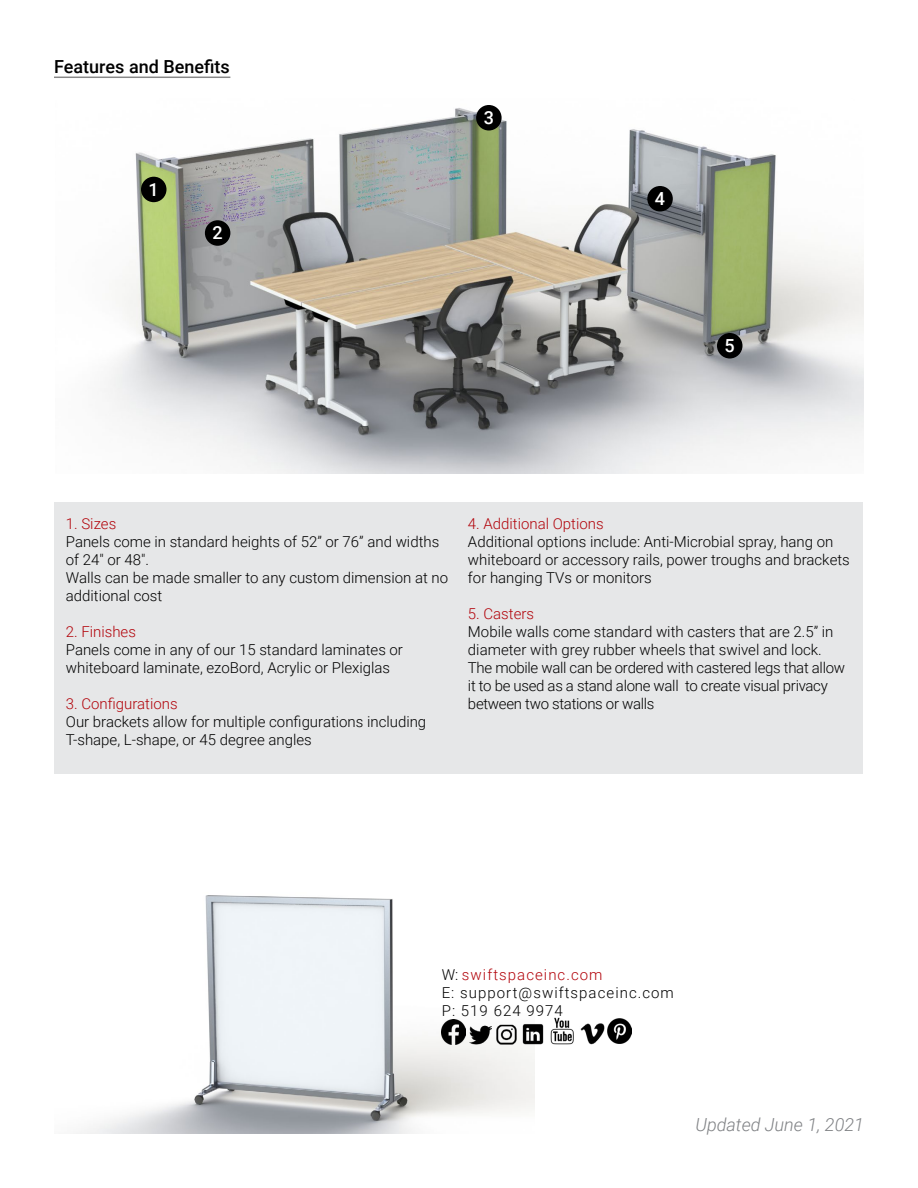
<style>
.page{position:relative;width:918px;height:1188px;background:#fff}
.page>*{position:absolute;margin:0;border:0;box-sizing:border-box;transform-origin:0 0}
.t1{font:500 18px "Roboto";color:#000}
.t2{font:italic 300 18px "Roboto";color:#808285}
.t3{font:500 18px "Roboto";color:#fff}
.t4{font:300 15px/18px "Roboto";color:#000}
.t5{font:300 15px/18px "Roboto";letter-spacing:-.02em;color:#000}
.t6{font:300 15px "Roboto";color:#b2040b}
.t7{font:300 15px/18px "Roboto";letter-spacing:.07em;color:#000}
.s1{color:#b2040b}
</style>
<div class="page">
<img style="left:76px;top:895px;width:459px;height:239px">
<div style="left:55px;top:502px;width:808px;height:272px;background:#e6e7e8"></div>
<img style="left:104px;top:105px;width:760px;height:368px">
<img style="left:522px;top:1022px;width:22px;height:22px">
<img style="left:550px;top:1018px;width:24px;height:26px">
<img style="left:469px;top:1024px;width:22px;height:20px">
<img style="left:442px;top:1020px;width:24px;height:24px">
<img style="left:580px;top:1023px;width:25px;height:21px">
<img style="left:495px;top:1021px;width:23px;height:23px">
<div style="left:141px;top:177px;width:25px;height:25px;background:#000;border-radius:50%"></div>
<div style="left:205px;top:220px;width:25px;height:26px;background:#000;border-radius:50%"></div>
<div style="left:476px;top:105px;width:26px;height:26px;background:#000;border-radius:50%"></div>
<div style="left:647px;top:186px;width:26px;height:26px;background:#000;border-radius:50%"></div>
<div style="left:717px;top:333px;width:26px;height:26px;background:#000;border-radius:50%"></div>
<hr style="left:54px;top:77px;width:176px;height:1px;background:#000">
<img style="left:608px;top:1019px;width:24px;height:24px">
<p class="t1" style="left:54px;top:54px;width:177px">Features and Benefits</p>
<p class="t3" style="left:149px;top:177px;width:12px">1</p>
<p class="t3" style="left:213px;top:220px;width:12px">2</p>
<p class="t3" style="left:484px;top:105px;width:12px">3</p>
<p class="t3" style="left:655px;top:186px;width:12px">4</p>
<p class="t3" style="left:725px;top:333px;width:12px">5</p>
<p class="t6" style="left:66px;top:513px;width:52px">1. Sizes</p>
<p class="t4" style="left:66px;top:532px;width:384px">Panels come in standard heights of 52” or 76” and widths of 24″ or 48″.<br>Walls can be made smaller to any custom dimension at no additional cost</p>
<p class="t6" style="left:66px;top:621px;width:72px">2. Finishes</p>
<p class="t4" style="left:66px;top:640px;width:339px">Panels come in any of our 15 standard laminates or whiteboard laminate, ezoBord, Acrylic or Plexiglas</p>
<p class="t6" style="left:66px;top:693px;width:113px">3. Configurations</p>
<p class="t4" style="left:66px;top:712px;width:362px">Our brackets allow for multiple configurations including<br>T-shape, L-shape, or 45 degree angles</p>
<p class="t6" style="left:468px;top:513px;width:137px">4. Additional Options</p>
<p class="t4" style="left:468px;top:532px;width:383px">Additional options include: Anti-Microbial spray, hang on whiteboard or accessory rails, power troughs and brackets for hanging TVs or monitors</p>
<p class="t6" style="left:468px;top:603px;width:68px">5. Casters</p>
<p class="t5" style="left:468px;top:622px;width:379px">Mobile walls come standard with casters that are 2.5” in diameter with grey rubber wheels that swivel and lock.<br>The mobile wall can be ordered with castered legs that allow it to be used as a stand alone wall to create visual privacy between two stations or walls</p>
<p class="t7" style="left:442px;top:965px;width:234px">W: <span class="s1">swiftspaceinc.com<br></span>E: support@swiftspaceinc.com<br>P: 519 624 9974</p>
<p class="t2" style="left:695px;top:1112px;width:170px">Updated June 1, 2021</p>
</div>
